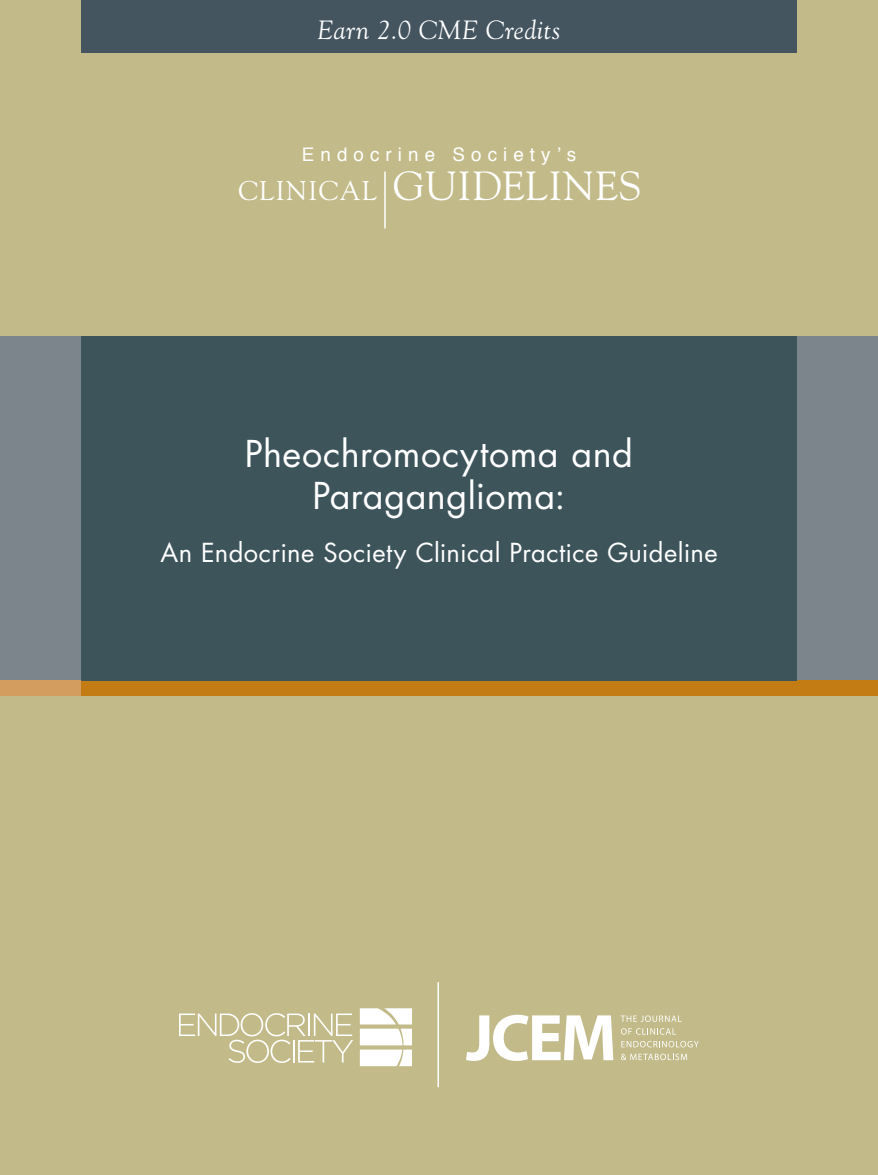
<style>
.page{position:relative;width:878px;height:1175px;background:#fff}
.page>*{position:absolute;margin:0;border:0;box-sizing:border-box;transform-origin:0 0}
.t1{font:40.5px "Goudy";letter-spacing:.02em;color:#fff}
.t2{font:36px/42px "Futura";letter-spacing:.015em;color:#fff;text-align:center}
.t3{font:italic 26.25px "Goudy";letter-spacing:.025em;color:#fff}
.t4{font:25.5px "Futura";letter-spacing:.015em;color:#fff}
.t5{font:18.75px "Helvetica";letter-spacing:.325em;color:#fff}
.s1{font-size:27px}
</style>
<div class="page">
<div style="left:0;top:0;width:878px;height:1174px;background:#c2bb89"></div>
<div style="left:0;top:336px;width:878px;height:359px;background:#7c858b"></div>
<div style="left:0;top:680px;width:878px;height:16px;background:#d39d60"></div>
<div style="left:81px;top:680px;width:797px;height:16px;background:#c37c13"></div>
<div style="left:81px;top:336px;width:715px;height:344px;background:#3d545b"></div>
<hr style="left:384px;top:172px;width:2px;height:56px;background:#fff">
<hr style="left:437px;top:982px;width:2px;height:105px;background:#fff">
<svg style="left:466px;top:1014px;width:147px;height:46px"></svg>
<svg style="left:620px;top:1015px;width:61px;height:7px"></svg>
<svg style="left:621px;top:1028px;width:53px;height:6px"></svg>
<svg style="left:621px;top:1041px;width:77px;height:6px"></svg>
<svg style="left:621px;top:1053px;width:66px;height:7px"></svg>
<svg style="left:179px;top:1013px;width:174px;height:49px"></svg>
<svg style="left:360px;top:1008px;width:52px;height:58px;background:#f3f2e8"></svg>
<div style="left:81px;top:0;width:715px;height:52px;background:#455560"></div>
<p class="t3" style="left:317px;top:14px;width:244px">Earn 2.0 CME Credits</p>
<p class="t5" style="left:302px;top:140px;width:276px">Endocrine Society’s</p>
<h1 class="t1" style="left:238px;top:161px;width:404px"><span class="s1">CLINICAL</span> GUIDELINES</h1>
<h2 class="t2" style="left:245px;top:433px;width:390px">Pheochromocytoma and<br>Paraganglioma:</h2>
<p class="t4" style="left:160px;top:535px;width:558px">An Endocrine Society Clinical Practice Guideline</p>
</div>
